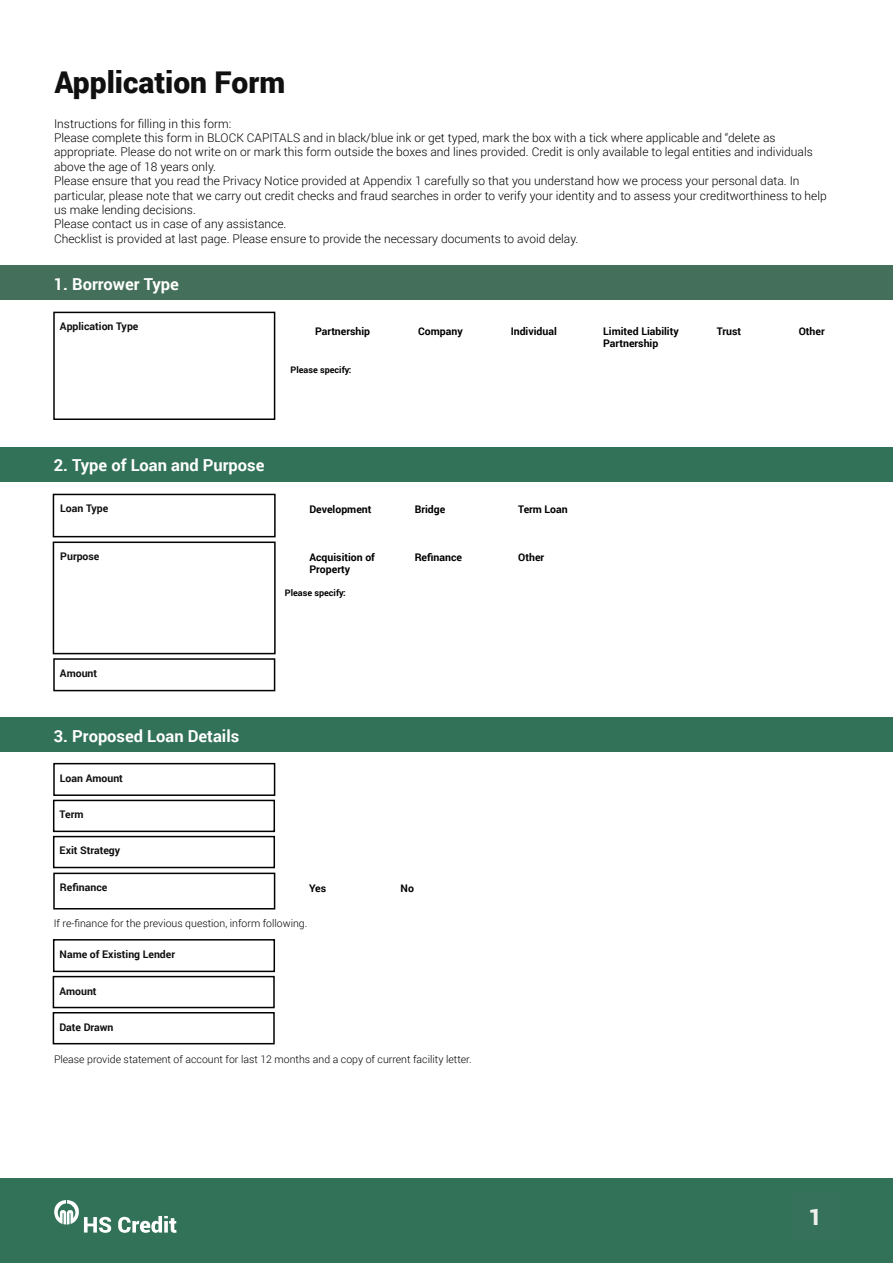
<style>
.page{position:relative;width:893px;height:1263px;background:#fff}
.page>*{position:absolute;margin:0;border:0;box-sizing:border-box;transform-origin:0 0}
.t1{font:900 30px "Roboto";color:#111010}
.t2{font:900 22.5px "Roboto";color:#f0f0ef}
.t3{font:700 16.5px "Roboto";color:#fff}
.t4{font:300 12px/14.4px "Roboto";color:#000}
.t5{font:700 10.5px/12px "Roboto";color:#000}
.t6{font:300 10.5px "Roboto";color:#020203}
.t7{font:700 10.5px "Roboto";color:#111010}
.t8{font:700 9px "Roboto";color:#000}
</style>
<div class="page">
<div style="left:0;top:1178px;width:893px;height:85px;background:#327259"></div>
<svg style="left:54px;top:1200px;width:57px;height:33px"></svg>
<svg style="left:118px;top:1216px;width:59px;height:17px"></svg>
<div style="left:0;top:265px;width:893px;height:35px;background:#44705b"></div>
<div style="left:53px;top:312px;width:222px;height:108px;border:2px solid #020203"></div>
<div style="left:0;top:447px;width:893px;height:35px;background:#327259"></div>
<div style="left:53px;top:494px;width:223px;height:43px;border:2px solid #020203"></div>
<div style="left:53px;top:541px;width:223px;height:113px;border:2px solid #020203"></div>
<div style="left:53px;top:658px;width:222px;height:33px;border:2px solid #020203"></div>
<div style="left:0;top:717px;width:893px;height:35px;background:#327259"></div>
<div style="left:53px;top:763px;width:222px;height:33px;border:2px solid #020203"></div>
<div style="left:53px;top:800px;width:222px;height:32px;border:2px solid #020203"></div>
<div style="left:53px;top:873px;width:222px;height:36px;border:2px solid #020203"></div>
<div style="left:53px;top:939px;width:222px;height:33px;border:2px solid #020203"></div>
<div style="left:53px;top:976px;width:222px;height:32px;border:2px solid #020203"></div>
<div style="left:53px;top:1012px;width:222px;height:32px;border:2px solid #020203"></div>
<div style="left:53px;top:836px;width:222px;height:32px;border:2px solid #020203"></div>
<h1 class="t1" style="left:55px;top:61px;width:232px">Application Form</h1>
<p class="t4" style="left:54px;top:116px;width:774px">Instructions for filling in this form:<br>Please complete this form in BLOCK CAPITALS and in black/blue ink or get typed, mark the box with a tick where applicable and “delete as appropriate. Please do not write on or mark this form outside the boxes and lines provided. Credit is only available to legal entities and individuals above the age of 18 years only.<br>Please ensure that you read the Privacy Notice provided at Appendix 1 carefully so that you understand how we process your personal data. In particular, please note that we carry out credit checks and fraud searches in order to verify your identity and to assess your creditworthiness to help us make lending decisions.<br>Please contact us in case of any assistance.<br>Checklist is provided at last page. Please ensure to provide the necessary documents to avoid delay.</p>
<h3 class="t3" style="left:54px;top:272px;width:127px">1. Borrower Type</h3>
<p class="t5" style="left:315px;top:325px;width:57px">Partnership</p>
<p class="t5" style="left:418px;top:325px;width:46px">Company</p>
<p class="t5" style="left:511px;top:325px;width:48px">Individual</p>
<p class="t5" style="left:603px;top:325px;width:77px">Limited Liability<br>Partnership</p>
<p class="t5" style="left:717px;top:325px;width:26px">Trust</p>
<p class="t5" style="left:799px;top:325px;width:27px">Other</p>
<p class="t8" style="left:291px;top:363px;width:62px">Please specify:</p>
<p class="t7" style="left:60px;top:319px;width:80px">Application Type</p>
<h3 class="t3" style="left:54px;top:453px;width:212px">2. Type of Loan and Purpose</h3>
<p class="t7" style="left:60px;top:501px;width:50px">Loan Type</p>
<p class="t5" style="left:309px;top:503px;width:64px">Development</p>
<p class="t5" style="left:415px;top:503px;width:32px">Bridge</p>
<p class="t5" style="left:518px;top:503px;width:51px">Term Loan</p>
<p class="t7" style="left:60px;top:549px;width:41px">Purpose</p>
<p class="t5" style="left:309px;top:550px;width:67px;line-height:12.6px">Acquisition of<br>Property</p>
<p class="t5" style="left:415px;top:550px;width:49px">Refinance</p>
<p class="t5" style="left:518px;top:550px;width:27px">Other</p>
<p class="t8" style="left:285px;top:586px;width:62px">Please specify:</p>
<p class="t7" style="left:60px;top:666px;width:39px">Amount</p>
<h3 class="t3" style="left:54px;top:724px;width:187px">3. Proposed Loan Details</h3>
<p class="t7" style="left:60px;top:770px;width:65px">Loan Amount</p>
<p class="t7" style="left:60px;top:807px;width:25px">Term</p>
<p class="t7" style="left:60px;top:843px;width:62px">Exit Strategy</p>
<p class="t7" style="left:60px;top:880px;width:49px">Refinance</p>
<p class="t5" style="left:309px;top:881px;width:18px">Yes</p>
<p class="t5" style="left:401px;top:881px;width:15px">No</p>
<p class="t6" style="left:54px;top:916px;width:255px">If re-finance for the previous question, inform following.</p>
<p class="t7" style="left:60px;top:946px;width:117px">Name of Existing Lender</p>
<p class="t7" style="left:59px;top:983px;width:39px">Amount</p>
<p class="t7" style="left:59px;top:1019px;width:56px">Date Drawn</p>
<p class="t6" style="left:54px;top:1052px;width:419px">Please provide statement of account for last 12 months and a copy of current facility letter.</p>
<h2 class="t2" style="left:809px;top:1201px;width:15px">1</h2>
</div>
